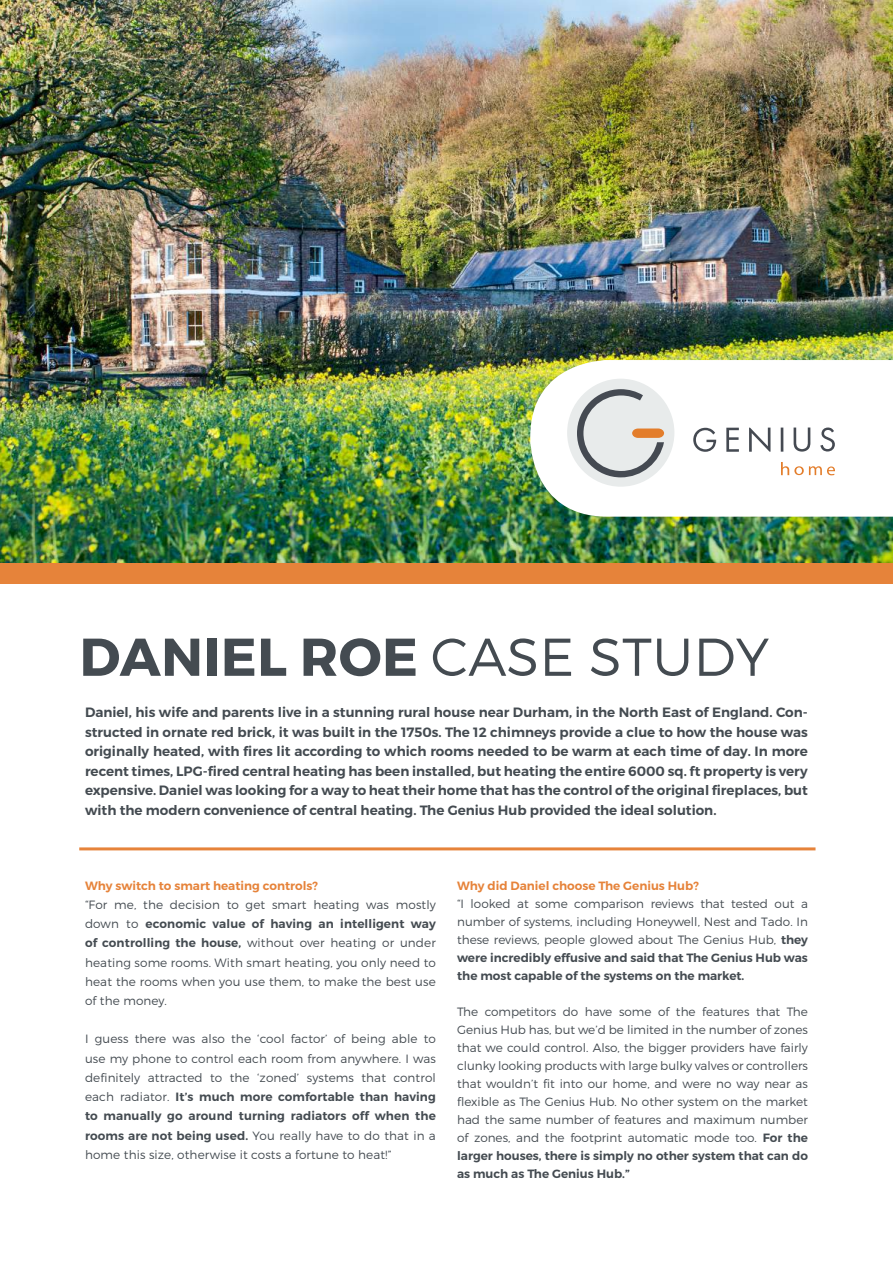
<style>
.page{position:relative;width:893px;height:1263px;background:#fff}
.page>*{position:absolute;margin:0;border:0;box-sizing:border-box;transform-origin:0 0}
.t1{font:700 53.1px "Montserrat";letter-spacing:.01em;color:#444b51}
.t2{font:600 13.5px/19.5px "Montserrat";color:#444b51;text-align:justify}
.t3{font:300 12px/18px "Montserrat";color:#444b51;text-align:justify}
.t4{font:600 12px "Montserrat";color:#e6833a}
.s1{font-weight:300}
.s2{font-weight:600}
</style>
<div class="page">
<hr style="left:79px;top:847px;width:736px;height:3px;background:#e6833a">
<img style="left:0;top:0;width:893px;height:563px">
<svg style="left:530px;top:360px;width:363px;height:157px"></svg>
<div style="left:567px;top:379px;width:107px;height:108px;background:#e8ebeb;border-radius:54px"></div>
<svg style="left:693px;top:428px;width:23px;height:24px"></svg>
<svg style="left:726px;top:428px;width:13px;height:24px"></svg>
<hr style="left:781px;top:428px;width:2px;height:24px;background:#454a52">
<svg style="left:794px;top:427px;width:16px;height:25px"></svg>
<svg style="left:820px;top:427px;width:15px;height:24px"></svg>
<svg style="left:749px;top:428px;width:21px;height:24px"></svg>
<svg style="left:781px;top:462px;width:54px;height:13px"></svg>
<svg style="left:577px;top:389px;width:87px;height:88px"></svg>
<div style="left:0;top:563px;width:893px;height:20px;background:#e6833a"></div>
<h1 class="t1" style="left:80px;top:624px;width:691px">DANIEL ROE <span class="s1">CASE STUDY</span></h1>
<p class="t2" style="left:85px;top:703px;width:724px">Daniel, his wife and parents live in a stunning rural house near Durham, in the North East of England. Con&shy;structed in ornate red brick, it was built in the 1750s. The 12 chimneys provide a clue to how the house was originally heated, with fires lit according to which rooms needed to be warm at each time of day. In more recent times, LPG-fired central heating has been installed, but heating the entire 6000 sq. ft property is very expensive. Daniel was looking for a way to heat their home that has the control of the original fireplaces, but with the modern convenience of central heating. The Genius Hub provided the ideal solution.</p>
<p class="t4" style="left:85px;top:878px;width:234px">Why switch to smart heating controls?</p>
<p class="t3" style="left:85px;top:895px;width:352px;line-height:19.2px">“For me, the decision to get smart heating was mostly down to <span class="s2">economic value of having an intelligent way of controlling the house,</span> without over heating or under heating some rooms. With smart heating, you only need to heat the rooms when you use them, to make the best use of the money.</p>
<p class="t3" style="left:85px;top:1029px;width:352px;line-height:19.2px">I guess there was also the ‘cool factor’ of being able to use my phone to control each room from anywhere. I was definitely attracted to the ‘zoned’ systems that control each radiator. <span class="s2">It’s much more comfortable than having to manually go around turning radiators off when the rooms are not being used.</span> You really have to do that in a home this size, otherwise it costs a fortune to heat!”</p>
<p class="t4" style="left:457px;top:878px;width:243px">Why did Daniel choose The Genius Hub?</p>
<p class="t3" style="left:457px;top:894px;width:352px">“I looked at some comparison reviews that tested out a number of systems, including Honeywell, Nest and Tado. In these reviews, people glowed about The Genius Hub, <span class="s2">they were incredibly effusive and said that The Genius Hub was the most capable of the systems on the market.</span></p>
<p class="t3" style="left:457px;top:1002px;width:352px">The competitors do have some of the features that The Genius Hub has, but we’d be limited in the number of zones that we could control. Also, the bigger providers have fairly clunky looking products with large bulky valves or controllers that wouldn’t fit into our home, and were no way near as flexible as The Genius Hub. No other system on the market had the same number of features and maximum number of zones, and the footprint automatic mode too. <span class="s2">For the larger houses, there is simply no other system that can do as much as The Genius Hub.”</span></p>
</div>
